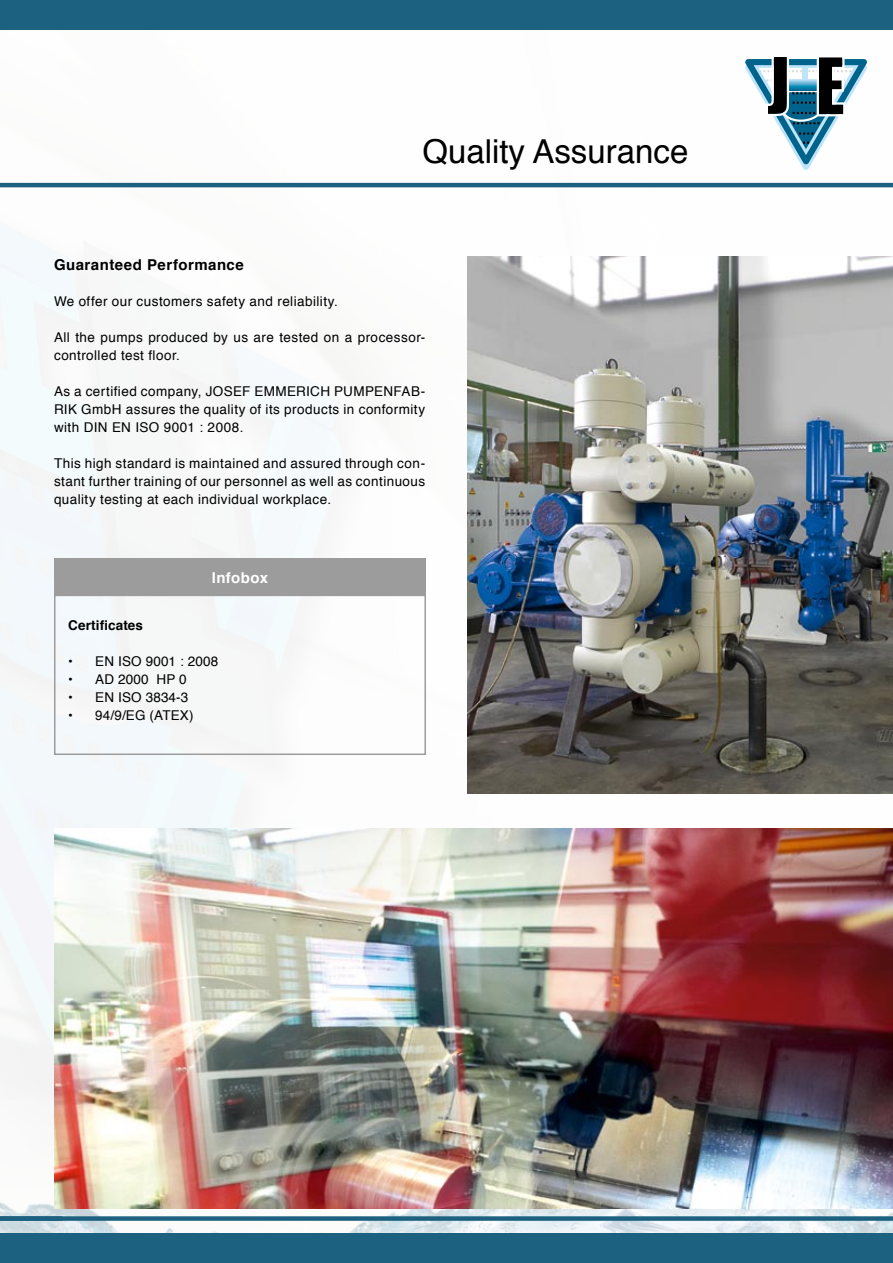
<style>
.page{position:relative;width:893px;height:1263px;background:#fff}
.page>*{position:absolute;margin:0;border:0;box-sizing:border-box;transform-origin:0 0}
.t1{font:33px "Helvetica";color:#000}
.t2{font:700 15px "Helvetica";letter-spacing:.03em;color:#000}
.t3{font:700 15px "Helvetica";letter-spacing:.03em;color:#fff}
.t4{font:13.5px/18px "Helvetica";letter-spacing:.03em;color:#000;text-align:justify}
.t5{font:13.5px/18px "Helvetica";letter-spacing:.01em;color:#000}
.t6{font:700 13.5px "Helvetica";letter-spacing:.01em;color:#000}
</style>
<div class="page">
<img style="left:0;top:182px;width:893px;height:918px">
<img style="left:0;top:1202px;width:893px;height:31px">
<svg style="left:745px;top:57px;width:122px;height:113px"></svg>
<div style="left:0;top:1233px;width:893px;height:30px;background:#1d6180"></div>
<div style="left:0;top:1216px;width:893px;height:5px;background:#1d6180"></div>
<hr style="left:0;top:183px;width:893px;height:4px;background:#1d6180">
<div style="left:54px;top:558px;width:372px;height:37px;background:#9c9c9c"></div>
<img style="left:467px;top:256px;width:426px;height:537px">
<img style="left:54px;top:828px;width:839px;height:381px">
<div style="left:0;top:0;width:893px;height:30px;background:#1d6180"></div>
<div style="left:54px;top:595px;width:372px;height:160px;border:2px solid #9c9c9c"></div>
<h1 class="t1" style="left:422px;top:126px;width:267px">Quality Assurance</h1>
<p class="t2" style="left:54px;top:253px;width:191px">Guaranteed Performance</p>
<p class="t4" style="left:54px;top:293px;width:285px">We offer our customers safety and reliability.</p>
<p class="t4" style="left:54px;top:329px;width:373px">All the pumps produced by us are tested on a processor&shy;controlled test floor.</p>
<p class="t4" style="left:54px;top:383px;width:373px">As a certified company, JOSEF EMMERICH PUMPENFAB-RIK GmbH assures the quality of its products in conformity with DIN EN ISO 9001 : 2008.</p>
<p class="t4" style="left:54px;top:455px;width:373px">This high standard is maintained and assured through con&shy;stant further training of our personnel as well as continuous quality testing at each individual workplace.</p>
<p class="t3" style="left:212px;top:565px;width:58px">Infobox</p>
<p class="t6" style="left:68px;top:614px;width:76px">Certificates</p>
<p class="t5" style="left:95px;top:653px;width:125px">EN ISO 9001 : 2008<br>AD 2000 HP 0<br>EN ISO 3834-3<br>94/9/EG (ATEX)</p>
<p class="t4" style="left:68px;top:653px;width:6px">• • • •</p>
</div>
